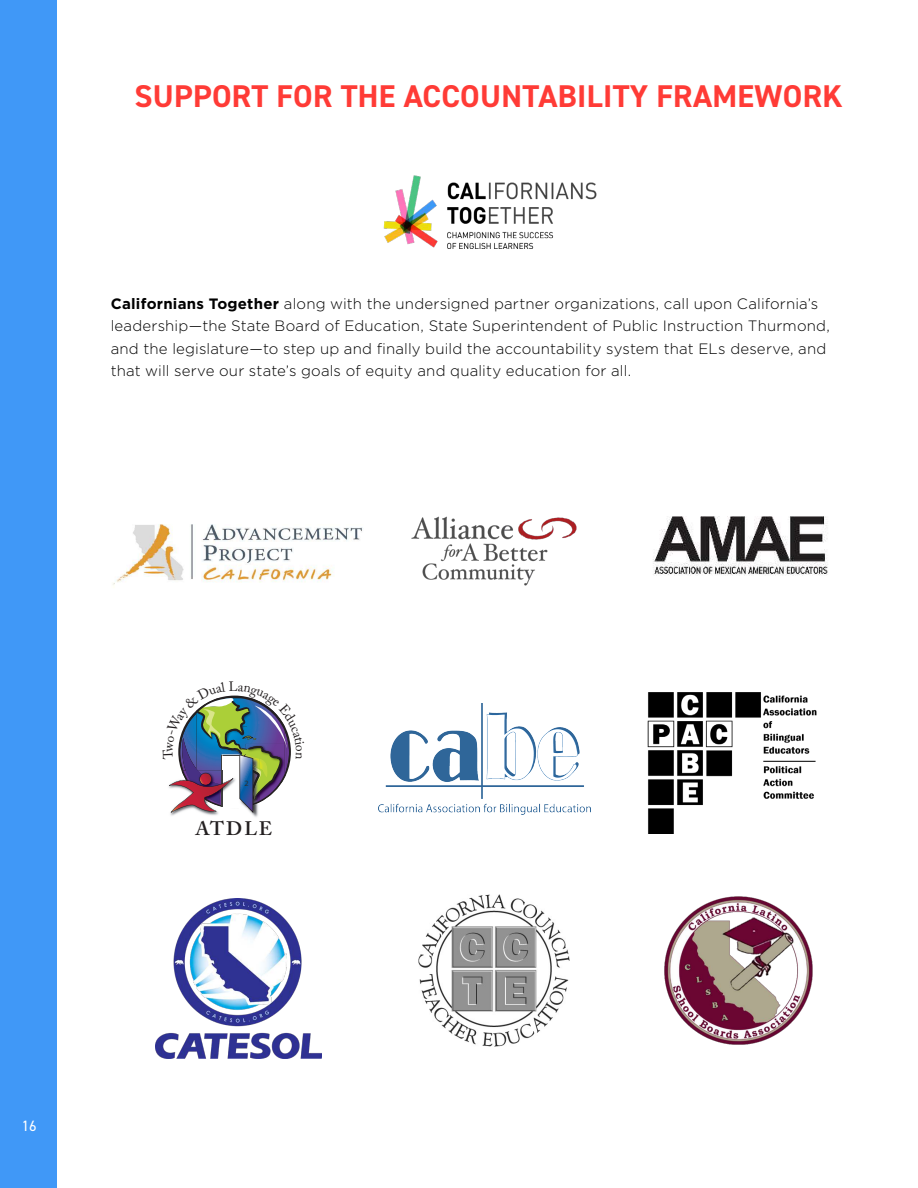
<style>
.page{position:relative;width:918px;height:1188px;background:#fff}
.page>*{position:absolute;margin:0;border:0;box-sizing:border-box;transform-origin:0 0}
.t1{font:700 31.5px "DIN2014";letter-spacing:.01em;color:#ff3b36}
.t2{font:600 19.35px "Adobe Caslon Pro";letter-spacing:.085em;color:#231f20}
.t3{font:300 15px/22.5px "Gotham";letter-spacing:.01em;color:#000}
.t4{font:15px "DIN2014";color:#fff}
.s1{font-weight:700}
</style>
<div class="page">
<div style="left:0;top:0;width:57px;height:1188px;background:#4098f7"></div>
<img style="left:113px;top:524px;width:250px;height:61px">
<img style="left:411px;top:516px;width:166px;height:70px">
<img style="left:653px;top:517px;width:175px;height:59px">
<img style="left:251px;top:813px;width:7px;height:4px">
<img style="left:170px;top:813px;width:49px;height:3px">
<img style="left:378px;top:703px;width:212px;height:111px">
<img style="left:647px;top:692px;width:170px;height:142px">
<img style="left:155px;top:898px;width:166px;height:160px">
<img style="left:418px;top:894px;width:152px;height:153px">
<img style="left:664px;top:897px;width:148px;height:148px">
<img style="left:383px;top:175px;width:214px;height:73px">
<img style="left:169px;top:695px;width:122px;height:118px">
<h1 class="t1" style="left:135px;top:81px;width:710px">SUPPORT FOR THE ACCOUNTABILITY FRAMEWORK</h1>
<p class="t3" style="left:111px;top:293px;width:721px"><span class="s1">Californians Together</span> along with the undersigned partner organizations, call upon California’s leadership—the State Board of Education, State Superintendent of Public Instruction Thurmond, and the legislature—to step up and finally build the accountability system that ELs deserve, and that will serve our state’s goals of equity and quality education for all.</p>
<p class="t4" style="left:22px;top:1117px;width:16px">16</p>
<p class="t2" style="left:195px;top:817px;width:78px">ATDLE</p>
</div>
